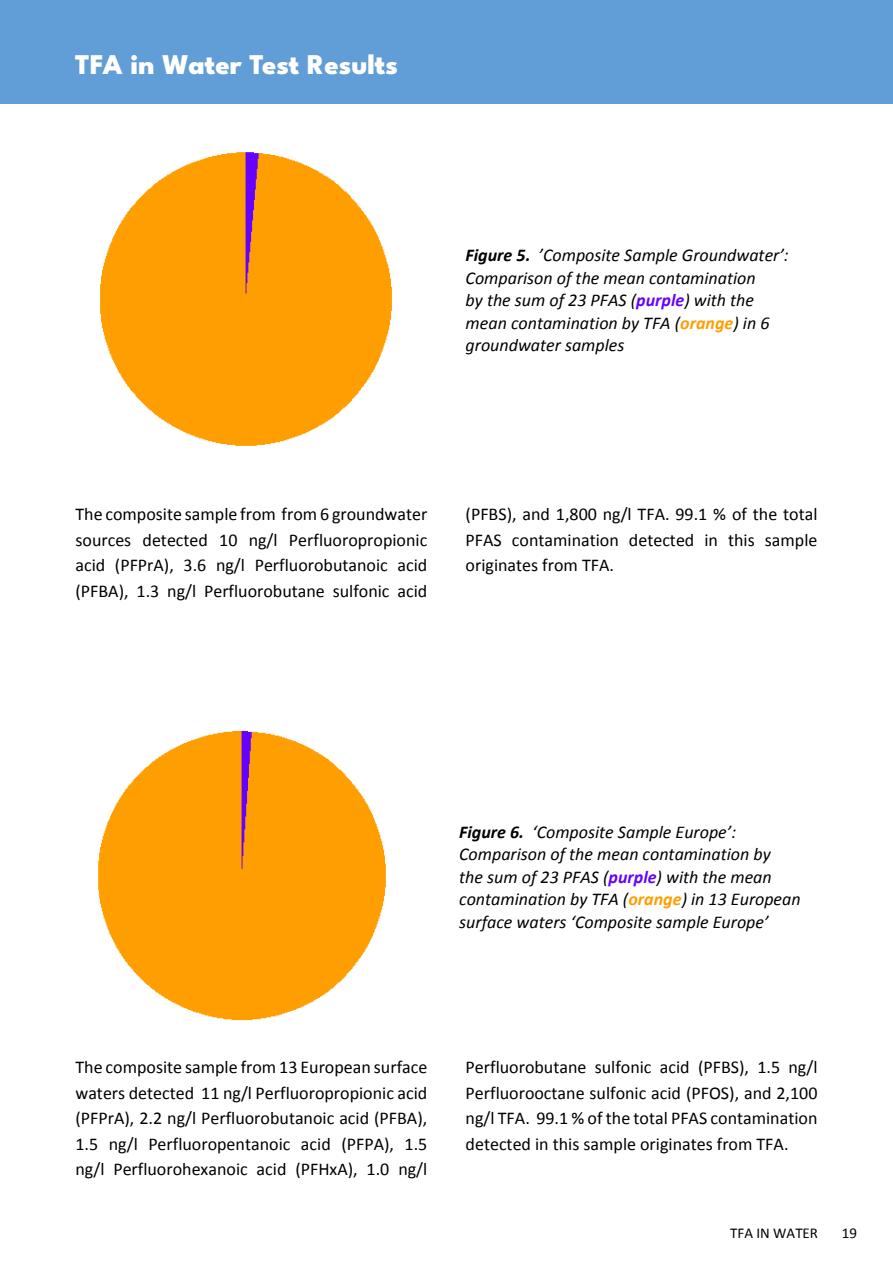
<style>
.page{position:relative;width:893px;height:1263px;background:#fff}
.page>*{position:absolute;margin:0;border:0;box-sizing:border-box;transform-origin:0 0}
.t1{font:800 28.5px "League Spartan";color:#fff}
.t2{font:18px/25.5px "Calibri";color:#000;text-align:justify}
.t3{font:italic 18px/22.5px "Calibri";color:#000}
.t4{font:15px "Calibri";color:#000}
.s1{font-weight:700}
.s2{font-weight:700;color:#60f}
.s3{font-weight:700;color:#ff9e00}
</style>
<div class="page">
<div style="left:0;top:0;width:893px;height:103px;background:#619dd6"></div>
<img style="left:100px;top:152px;width:292px;height:294px">
<img style="left:98px;top:731px;width:288px;height:290px">
<h1 class="t1" style="left:75px;top:42px;width:324px">TFA in Water Test Results</h1>
<p class="t3" style="left:466px;top:244px;width:325px"><span class="s1">Figure 5.</span> ’Composite Sample Groundwater’:<br>Comparison of the mean contamination<br>by the sum of 23 PFAS (<span class="s2">purple</span>) with the mean contamination by TFA (<span class="s3">orange</span>) in 6 groundwater samples</p>
<p class="t2" style="left:75px;top:502px;width:353px">The composite sample from from 6 groundwater sources detected 10 ng/l Perfluoropropionic acid (PFPrA), 3.6 ng/l Perfluorobutanoic acid (PFBA), 1.3 ng/l Perfluorobutane sulfonic acid</p>
<p class="t2" style="left:466px;top:502px;width:353px">(PFBS), and 1,800 ng/l TFA. 99.1 % of the total PFAS contamination detected in this sample originates from TFA.</p>
<p class="t3" style="left:459px;top:820px;width:343px"><span class="s1">Figure 6.</span> ‘Composite Sample Europe’:<br>Comparison of the mean contamination by<br>the sum of 23 PFAS (<span class="s2">purple</span>) with the mean contamination by TFA (<span class="s3">orange</span>) in 13 European surface waters ‘Composite sample Europe’</p>
<p class="t2" style="left:75px;top:1054px;width:353px">The composite sample from 13 European surface waters detected 11 ng/l Perfluoropropionic acid (PFPrA), 2.2 ng/l Perfluorobutanoic acid (PFBA), 1.5 ng/l Perfluoropentanoic acid (PFPA), 1.5 ng/l Perfluorohexanoic acid (PFHxA), 1.0 ng/l</p>
<p class="t2" style="left:466px;top:1054px;width:353px">Perfluorobutane sulfonic acid (PFBS), 1.5 ng/l Perfluorooctane sulfonic acid (PFOS), and 2,100 ng/l TFA. 99.1 % of the total PFAS contamination detected in this sample originates from TFA.</p>
<p class="t4" style="left:730px;top:1223px;width:89px">TFA IN WATER</p>
<p class="t4" style="left:842px;top:1223px;width:17px">19</p>
</div>
